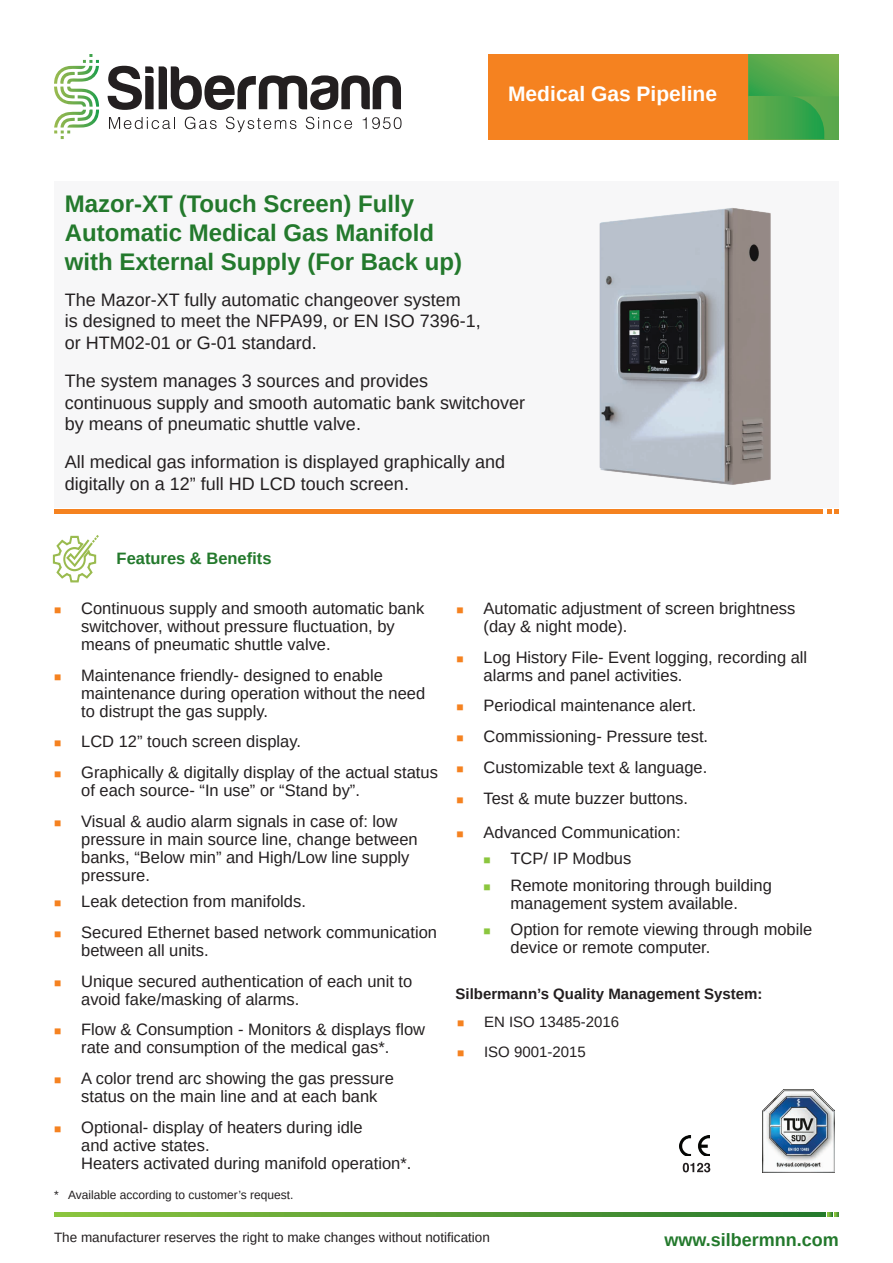
<style>
.page{position:relative;width:893px;height:1263px;background:#fff}
.page>*{position:absolute;margin:0;border:0;box-sizing:border-box;transform-origin:0 0}
.t1{font:700 24px/28.8px "Arimo";color:#23792c}
.t2{font:700 21px "Arimo";color:#fff}
.t3{font:18px/21.6px "Arimo";color:#231f20}
.t4{font:700 18px "Arimo";color:#23792c}
.t5{font:16.5px/18px "Arimo";color:#231f20}
.t6{font:700 16.5px "Arimo";color:#23792c}
.t7{font:700 15px "Arimo";color:#231f20}
.t8{font:15px "Arimo";color:#231f20}
.t9{font:13.5px "Arimo";color:#231f20}
.t10{font:12px "Arimo";color:#231f20}
.s1{font-size:12px;color:#f58220}
.s2{font-size:12px;color:#8bc63e}
</style>
<div class="page">
<svg style="left:54px;top:54px;width:45px;height:60px"></svg>
<svg style="left:109px;top:117px;width:66px;height:12px"></svg>
<svg style="left:185px;top:117px;width:32px;height:12px"></svg>
<svg style="left:226px;top:117px;width:70px;height:15px"></svg>
<svg style="left:306px;top:117px;width:46px;height:12px"></svg>
<svg style="left:363px;top:117px;width:39px;height:12px"></svg>
<svg style="left:108px;top:66px;width:293px;height:44px"></svg>
<div style="left:488px;top:54px;width:260px;height:85px;background:#f58220"></div>
<svg style="left:52px;top:535px;width:47px;height:48px"></svg>
<hr style="left:54px;top:509px;width:769px;height:4px;background:#f58220">
<svg style="left:827px;top:509px;width:12px;height:4px"></svg>
<div style="left:54px;top:182px;width:785px;height:326px;background:#f7f7f8"></div>
<svg style="left:54px;top:1212px;width:771px;height:4px;background:#599e36"></svg>
<svg style="left:828px;top:1212px;width:11px;height:4px"></svg>
<svg style="left:748px;top:54px;width:91px;height:85px;background:#54a94b"></svg>
<img style="left:599px;top:208px;width:172px;height:277px">
<img style="left:680px;top:1135px;width:29px;height:21px">
<svg style="left:683px;top:1163px;width:27px;height:9px"></svg>
<img style="left:762px;top:1090px;width:72px;height:82px">
<p class="t2" style="left:508px;top:80px;width:210px">Medical Gas Pipeline</p>
<h1 class="t1" style="left:65px;top:190px;width:399px">Mazor-XT (Touch Screen) Fully<br>Automatic Medical Gas Manifold with External Supply (For Back up)</h1>
<p class="t3" style="left:65px;top:289px;width:417px">The Mazor-XT fully automatic changeover system<br>is designed to meet the NFPA99, or EN ISO 7396-1, or HTM02-01 or G-01 standard.</p>
<p class="t3" style="left:65px;top:370px;width:462px">The system manages 3 sources and provides<br>continuous supply and smooth automatic bank switchover by means of pneumatic shuttle valve.</p>
<p class="t3" style="left:65px;top:451px;width:442px">All medical gas information is displayed graphically and digitally on a 12” full HD LCD touch screen.</p>
<p class="t6" style="left:117px;top:547px;width:156px">Features &amp; Benefits</p>
<p class="t5" style="left:81px;top:599px;width:345px;text-indent:-27px"><span class="s1">■</span> Continuous supply and smooth automatic bank switchover, without pressure fluctuation, by means of pneumatic shuttle valve.</p>
<p class="t5" style="left:81px;top:666px;width:345px;text-indent:-27px"><span class="s1">■</span> Maintenance friendly- designed to enable maintenance during operation without the need to distrupt the gas supply.</p>
<p class="t5" style="left:54px;top:733px;width:248px"><span class="s1">■</span> LCD 12” touch screen display.</p>
<p class="t5" style="left:81px;top:763px;width:358px;text-indent:-27px"><span class="s1">■</span> Graphically &amp; digitally display of the actual status of each source- “In use” or “Stand by”.</p>
<p class="t5" style="left:81px;top:812px;width:338px;text-indent:-27px"><span class="s1">■</span> Visual &amp; audio alarm signals in case of: low pressure in main source line, change between banks, “Below min” and High/Low line supply pressure.</p>
<p class="t5" style="left:54px;top:892px;width:253px"><span class="s1">■</span> Leak detection from manifolds.</p>
<p class="t5" style="left:81px;top:923px;width:357px;text-indent:-27px"><span class="s1">■</span> Secured Ethernet based network communication between all units.</p>
<p class="t5" style="left:81px;top:972px;width:333px;text-indent:-27px"><span class="s1">■</span> Unique secured authentication of each unit to avoid fake/masking of alarms.</p>
<p class="t5" style="left:54px;top:1021px;width:372px;text-align:center"><span class="s1">■</span> Flow &amp; Consumption - Monitors &amp; displays flow rate and consumption of the medical gas*.</p>
<p class="t5" style="left:81px;top:1069px;width:314px;text-indent:-27px"><span class="s1">■</span> A color trend arc showing the gas pressure status on the main line and at each bank</p>
<p class="t5" style="left:81px;top:1118px;width:332px;text-indent:-27px"><span class="s1">■</span> Optional- display of heaters during idle<br>and active states.<br>Heaters activated during manifold operation*.</p>
<p class="t10" style="left:54px;top:1187px;width:241px">* Available according to customer’s request.</p>
<p class="t5" style="left:484px;top:599px;width:313px;text-indent:-27px"><span class="s1">■</span> Automatic adjustment of screen brightness (day &amp; night mode).</p>
<p class="t5" style="left:484px;top:648px;width:325px;text-indent:-27px"><span class="s1">■</span> Log History File- Event logging, recording all alarms and panel activities.</p>
<p class="t5" style="left:457px;top:697px;width:241px"><span class="s1">■</span> Periodical maintenance alert.</p>
<p class="t5" style="left:457px;top:727px;width:253px"><span class="s1">■</span> Commissioning- Pressure test.</p>
<p class="t5" style="left:457px;top:758px;width:252px"><span class="s1">■</span> Customizable text &amp; language.</p>
<p class="t5" style="left:457px;top:789px;width:233px"><span class="s1">■</span> Test &amp; mute buzzer buttons.</p>
<p class="t5" style="left:457px;top:823px;width:226px"><span class="s1">■</span> Advanced Communication:</p>
<p class="t5" style="left:484px;top:850px;width:149px"><span class="s2">■</span> TCP/ IP Modbus</p>
<p class="t5" style="left:484px;top:876px;width:290px;text-align:center"><span class="s2">■</span> Remote monitoring through building management system available.</p>
<p class="t5" style="left:511px;top:920px;width:303px;text-indent:-27px"><span class="s2">■</span> Option for remote viewing through mobile device or remote computer.</p>
<p class="t7" style="left:455px;top:983px;width:309px">Silbermann’s Quality Management System:</p>
<p class="t8" style="left:457px;top:1013px;width:164px"><span class="s1">■</span> EN ISO 13485-2016</p>
<p class="t8" style="left:457px;top:1043px;width:130px"><span class="s1">■</span> ISO 9001-2015</p>
<p class="t9" style="left:54px;top:1228px;width:437px">The manufacturer reserves the right to make changes without notification</p>
<p class="t4" style="left:664px;top:1228px;width:176px">www.silbermnn.com</p>
</div>
